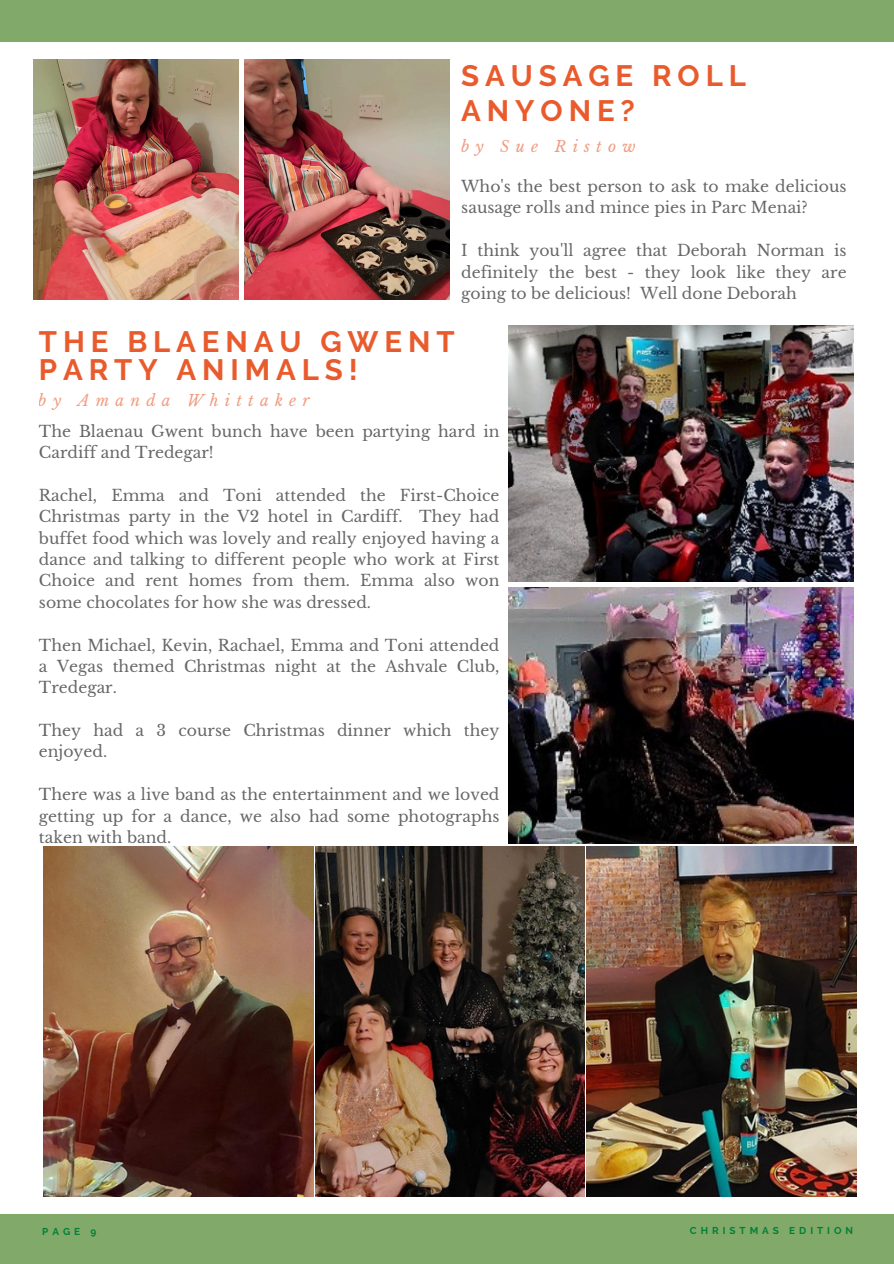
<style>
.page{position:relative;width:894px;height:1264px;background:#fff}
.page>*{position:absolute;margin:0;border:0;box-sizing:border-box;transform-origin:0 0}
.t1{font:700 29.4px/28.2px "Raleway";letter-spacing:.2em;color:#e95b2c}
.t2{font:15.6px/21.3px "Libre Baskerville";color:#000;text-align:justify}
.t3{font:italic 15.45px "Libre Baskerville";letter-spacing:.4em;color:#e95b2c}
.t4{font:700 9.9px "Raleway";letter-spacing:.4em;color:#008037}
</style>
<div class="page">
<img style="left:34px;top:59px;width:204px;height:240px">
<img style="left:244px;top:59px;width:205px;height:240px">
<div style="left:0;top:1214px;width:893px;height:49px;background:#81a969"></div>
<div style="left:0;top:0;width:893px;height:42px;background:#81a969"></div>
<img style="left:508px;top:325px;width:345px;height:257px">
<img style="left:508px;top:587px;width:345px;height:256px">
<img style="left:44px;top:846px;width:269px;height:350px">
<img style="left:315px;top:846px;width:269px;height:350px">
<img style="left:586px;top:846px;width:270px;height:350px">
<h2 class="t1" style="left:461px;top:59px;width:286px;line-height:34.8px">SAUSAGE ROLL<br>ANYONE?</h2>
<p class="t3" style="left:461px;top:137px;width:176px">by Sue Ristow</p>
<p class="t2" style="left:461px;top:176px;width:387px">Who's the best person to ask to make delicious sausage rolls and mince pies in Parc Menai?</p>
<p class="t2" style="left:461px;top:240px;width:387px">I think you'll agree that Deborah Norman is definitely the best - they look like they are going to be delicious! Well done Deborah</p>
<h1 class="t1" style="left:39px;top:327px;width:417px">THE BLAENAU GWENT<br>PARTY ANIMALS!</h1>
<p class="t3" style="left:39px;top:391px;width:272px">by Amanda Whittaker</p>
<p class="t2" style="left:39px;top:420px;width:462px">The Blaenau Gwent bunch have been partying hard in<br>Cardiff and Tredegar!</p>
<p class="t2" style="left:39px;top:484px;width:462px">Rachel, Emma and Toni attended the First-Choice Christmas party in the V2 hotel in Cardiff. They had buffet food which was lovely and really enjoyed having a dance and talking to different people who work at First Choice and rent homes from them. Emma also won some chocolates for how she was dressed.</p>
<p class="t2" style="left:39px;top:634px;width:462px">Then Michael, Kevin, Rachael, Emma and Toni attended a Vegas themed Christmas night at the Ashvale Club, Tredegar.</p>
<p class="t2" style="left:39px;top:720px;width:462px">They had a 3 course Christmas dinner which they enjoyed.</p>
<p class="t2" style="left:39px;top:784px;width:462px">There was a live band as the entertainment and we loved getting up for a dance, we also had some photographs taken with band.</p>
<h2 class="t4" style="left:42px;top:1225px;width:56px">PAGE 9</h2>
<h2 class="t4" style="left:689px;top:1224px;width:165px">CHRISTMAS EDITION</h2>
</div>
